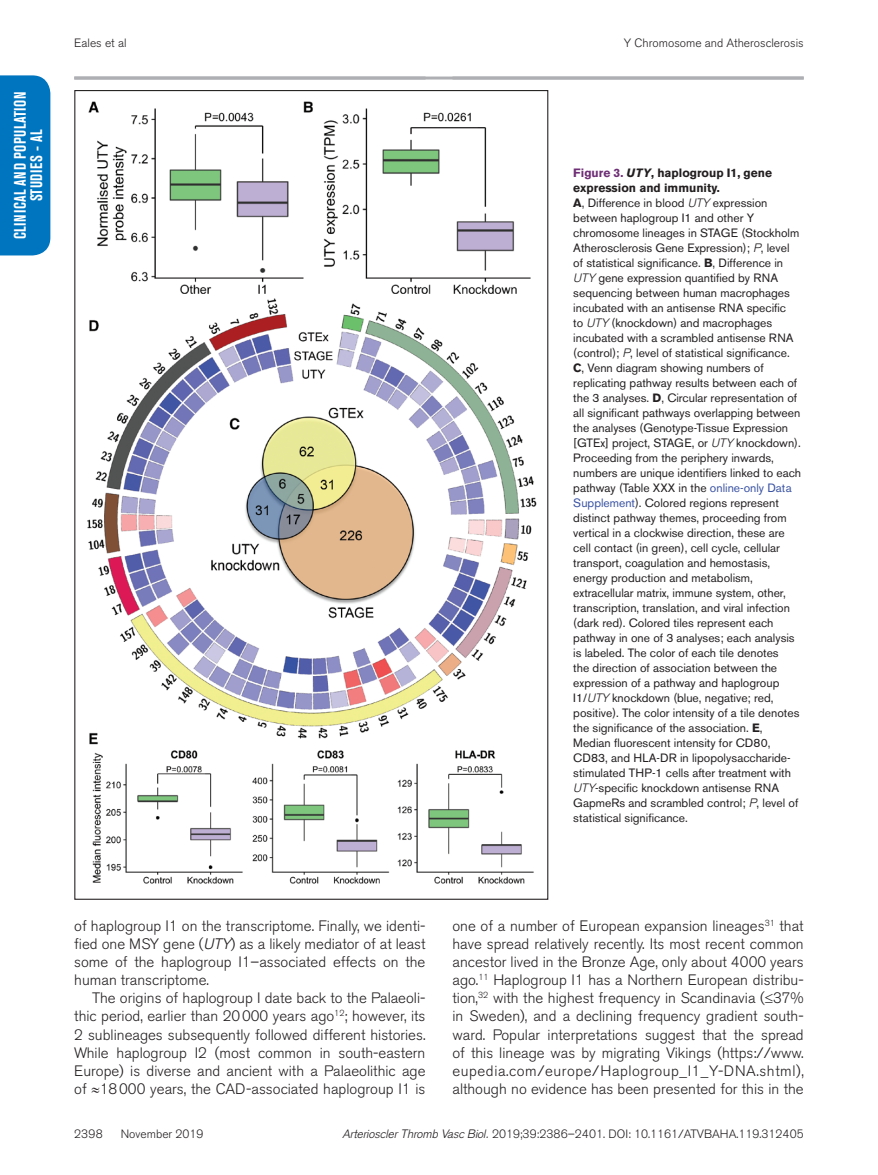
<style>
.page{position:relative;width:878px;height:1175px;background:#fff}
.page>*{position:absolute;margin:0;border:0;box-sizing:border-box;transform-origin:0 0}
.t1{font:700 condensed 16.5px/16.5px "Akzidenz Grotesk BE";letter-spacing:.045em;color:#fff;text-align:center;scale:.9 1}
.t2{font:300 15px/18.1px "Akzidenz Grotesk BE";color:#231f20;text-align:justify}
.t3{font:12px/15px "Akzidenz Grotesk BE";color:#231f20}
.t4{font:300 12px "Akzidenz Grotesk BE";color:#231f20}
.s1{font-weight:700;color:#6e2f76}
.s2{font-weight:700;font-style:italic}
.s3{font-weight:700}
.s4{font-family:"Akzidenz Grotesk";font-weight:300;font-style:italic}
.s5{color:#3a53a3}
.s6{font-family:"Akzidenz Grotesk";font-style:italic}
</style>
<div class="page">
<div style="left:0;top:75px;width:50px;height:180px;background:#0075bf"></div>
<hr style="left:74px;top:76px;width:729px;height:4px;background:#b9babe">
<svg style="left:74px;top:90px;width:475px;height:810px"></svg>
<h1 class="t1" style="left:12px;top:239px;width:165px;rotate:-90deg">CLINICAL AND POPULATION<br>STUDIES - AL</h1>
<p class="t4" style="left:74px;top:36px;width:54px">Eales et al</p>
<p class="t4" style="left:623px;top:36px;width:181px">Y Chromosome and Atherosclerosis</p>
<p class="t3" style="left:573px;top:165px;width:229px"><span class="s1">Figure 3.</span> <span class="s2">UTY</span><span class="s3">, haplogroup I1, gene expression and immunity.<br>A</span>, Difference in blood <span class="s4">UTY</span> expression between haplogroup I1 and other Y chromosome lineages in STAGE (Stockholm Atherosclerosis Gene Expression); <span class="s4">P</span>, level of statistical significance. <span class="s3">B</span>, Difference in <span class="s4">UTY</span> gene expression quantified by RNA sequencing between human macrophages incubated with an antisense RNA specific<br>to <span class="s4">UTY</span> (knockdown) and macrophages incubated with a scrambled antisense RNA (control); <span class="s4">P</span>, level of statistical significance.<br><span class="s3">C</span>, Venn diagram showing numbers of replicating pathway results between each of the 3 analyses. <span class="s3">D</span>, Circular representation of all significant pathways overlapping between the analyses (Genotype-Tissue Expression [GTEx] project, STAGE, or <span class="s4">UTY</span> knockdown).<br>Proceeding from the periphery inwards, numbers are unique identifiers linked to each pathway (Table XXX in the <span class="s5">online-only Data Supplement</span>). Colored regions represent distinct pathway themes, proceeding from vertical in a clockwise direction, these are cell contact (in green), cell cycle, cellular transport, coagulation and hemostasis, energy production and metabolism, extracellular matrix, immune system, other, transcription, translation, and viral infection (dark red). Colored tiles represent each pathway in one of 3 analyses; each analysis is labeled. The color of each tile denotes<br>the direction of association between the expression of a pathway and haplogroup I1/<span class="s4">UTY</span> knockdown (blue, negative; red, positive). The color intensity of a tile denotes the significance of the association. <span class="s3">E</span>, Median fluorescent intensity for CD80, CD83, and HLA-DR in lipopolysaccharide&shy;stimulated THP-1 cells after treatment with <span class="s4">UTY</span>-specific knockdown antisense RNA GapmeRs and scrambled control; <span class="s4">P</span>, level of statistical significance.</p>
<p class="t2" style="left:74px;top:917px;width:353px">of haplogroup I1 on the transcriptome. Finally, we identi&shy;fied one MSY gene (<span class="s6">UTY</span>) as a likely mediator of at least some of the haplogroup I1–associated effects on the human transcriptome.</p>
<p class="t2" style="left:74px;top:989px;width:353px;text-indent:18px">The origins of haplogroup I date back to the Palaeoli&shy;thic period, earlier than 20000 years ago<sup>12</sup>; however, its 2 sublineages subsequently followed different histories.<br>While haplogroup I2 (most common in south-eastern Europe) is diverse and ancient with a Palaeolithic age of ≈18000 years, the CAD-associated haplogroup I1 is</p>
<p class="t2" style="left:452px;top:917px;width:353px">one of a number of European expansion lineages<sup>31</sup> that have spread relatively recently. Its most recent common ancestor lived in the Bronze Age, only about 4000 years ago.<sup>11</sup> Haplogroup I1 has a Northern European distribu&shy;tion,<sup>32</sup> with the highest frequency in Scandinavia (≤37% in Sweden), and a declining frequency gradient south&shy;ward. Popular interpretations suggest that the spread of this lineage was by migrating Vikings (https://www. eupedia.com/europe/Haplogroup_I1_Y-DNA.shtml), although no evidence has been presented for this in the</p>
<p class="t4" style="left:74px;top:1126px;width:30px">2398</p>
<p class="t4" style="left:121px;top:1126px;width:84px">November 2019</p>
<p class="t4" style="left:342px;top:1126px;width:462px"><span class="s6">Arterioscler Thromb Vasc Biol.</span> 2019;39:2386–2401. DOI: 10.1161/ATVBAHA.119.312405</p>
</div>
